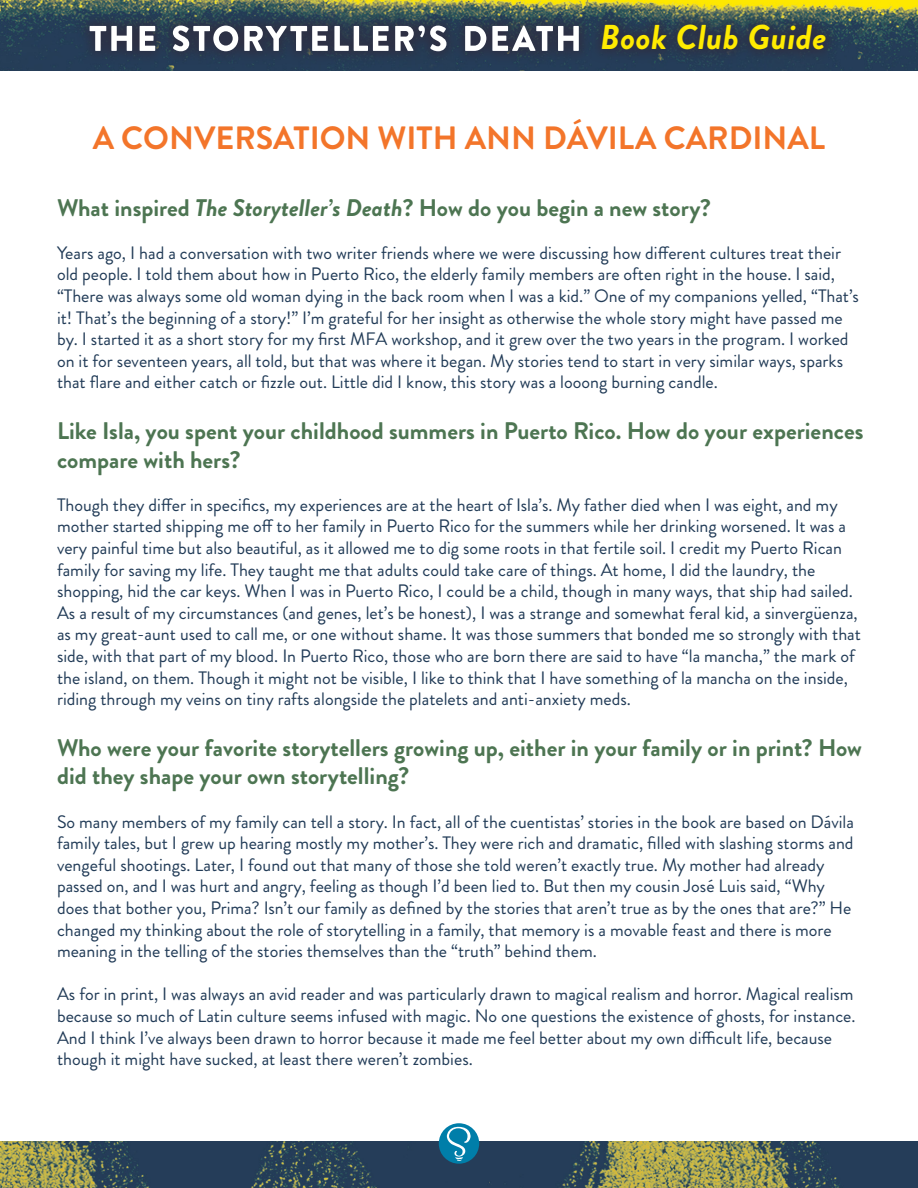
<style>
.page{position:relative;width:918px;height:1188px;background:#fff}
.page>*{position:absolute;margin:0;border:0;box-sizing:border-box;transform-origin:0 0}
.t1{font:italic 700 34.5px "Brandon Grotesque";letter-spacing:.01em;color:#ffeb01}
.t2{font:700 32.25px "Brandon Grotesque";color:#f3752a}
.t3{font:700 24px/28.8px "Brandon Grotesque";color:#4d7552}
.t4{font:18px/21.6px "Brandon Grotesque";color:#213b57}
.s1{font-style:italic}
</style>
<div class="page">
<img style="left:0;top:0;width:918px;height:1188px">
<svg style="left:76px;top:12px;width:517px;height:54px;background:#2a4053"></svg>
<svg style="left:90px;top:26px;width:489px;height:25px"></svg>
<svg style="left:588px;top:10px;width:251px;height:54px;background:#31414f"></svg>
<div style="left:0;top:71px;width:918px;height:1069px;background:#fff"></div>
<div style="left:439px;top:1123px;width:40px;height:41px;background:#007ea9;border-radius:50%"></div>
<svg style="left:447px;top:1127px;width:24px;height:34px"></svg>
<h1 class="t1" style="left:600px;top:13px;width:228px">Book Club Guide</h1>
<p class="t2" style="left:93px;top:115px;width:734px">A CONVERSATION WITH ANN DÁVILA CARDINAL</p>
<p class="t3" style="left:57px;top:193px;width:655px">What inspired <span class="s1">The Storyteller’s Death</span>? How do you begin a new story?</p>
<p class="t4" style="left:57px;top:242px;width:804px">Years ago, I had a conversation with two writer friends where we were discussing how different cultures treat their old people. I told them about how in Puerto Rico, the elderly family members are often right in the house. I said, “There was always some old woman dying in the back room when I was a kid.” One of my companions yelled, “That’s it! That’s the beginning of a story!” I’m grateful for her insight as otherwise the whole story might have passed me by. I started it as a short story for my first MFA workshop, and it grew over the two years in the program. I worked on it for seventeen years, all told, but that was where it began. My stories tend to start in very similar ways, sparks that flare and either catch or fizzle out. Little did I know, this story was a looong burning candle.</p>
<p class="t3" style="left:57px;top:417px;width:808px">Like Isla, you spent your childhood summers in Puerto Rico. How do your experiences compare with hers?</p>
<p class="t4" style="left:57px;top:494px;width:805px">Though they differ in specifics, my experiences are at the heart of Isla’s. My father died when I was eight, and my mother started shipping me off to her family in Puerto Rico for the summers while her drinking worsened. It was a very painful time but also beautiful, as it allowed me to dig some roots in that fertile soil. I credit my Puerto Rican family for saving my life. They taught me that adults could take care of things. At home, I did the laundry, the shopping, hid the car keys. When I was in Puerto Rico, I could be a child, though in many ways, that ship had sailed.<br>As a result of my circumstances (and genes, let’s be honest), I was a strange and somewhat feral kid, a sinvergüenza, as my great-aunt used to call me, or one without shame. It was those summers that bonded me so strongly with that side, with that part of my blood. In Puerto Rico, those who are born there are said to have “la mancha,” the mark of the island, on them. Though it might not be visible, I like to think that I have something of la mancha on the inside, riding through my veins on tiny rafts alongside the platelets and anti-anxiety meds.</p>
<p class="t3" style="left:57px;top:733px;width:807px">Who were your favorite storytellers growing up, either in your family or in print? How did they shape your own storytelling?</p>
<p class="t4" style="left:57px;top:811px;width:798px">So many members of my family can tell a story. In fact, all of the cuentistas’ stories in the book are based on Dávila family tales, but I grew up hearing mostly my mother’s. They were rich and dramatic, filled with slashing storms and vengeful shootings. Later, I found out that many of those she told weren’t exactly true. My mother had already passed on, and I was hurt and angry, feeling as though I’d been lied to. But then my cousin José Luis said, “Why does that bother you, Prima? Isn’t our family as defined by the stories that aren’t true as by the ones that are?” He changed my thinking about the role of storytelling in a family, that memory is a movable feast and there is more meaning in the telling of the stories themselves than the “truth” behind them.</p>
<p class="t4" style="left:57px;top:984px;width:800px">As for in print, I was always an avid reader and was particularly drawn to magical realism and horror. Magical realism because so much of Latin culture seems infused with magic. No one questions the existence of ghosts, for instance.<br>And I think I’ve always been drawn to horror because it made me feel better about my own difficult life, because though it might have sucked, at least there weren’t zombies.</p>
</div>
